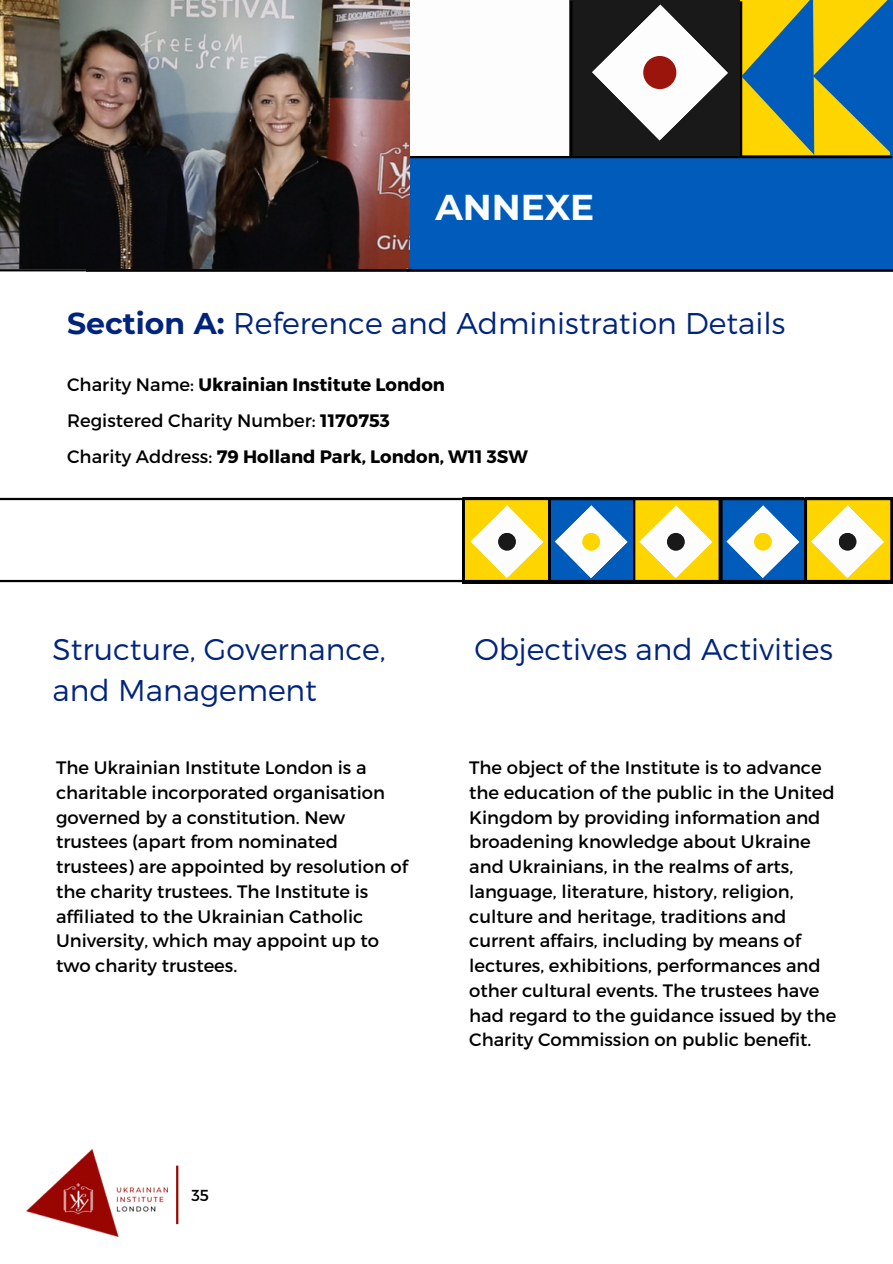
<style>
.page{position:relative;width:893px;height:1264px;background:#fff}
.page>*{position:absolute;margin:0;border:0;box-sizing:border-box;transform-origin:0 0}
.t1{font:700 35.85px "Montserrat";color:#fdfdfd}
.t2{font:300 30px/41.5px "Montserrat";color:#00247d}
.t3{font:18px/24.8px "Montserrat";color:#000}
.t4{font:700 18px/36px "Montserrat";color:#000}
.t5{font:15.9px "Montserrat";color:#000}
.s1{font-weight:700}
.s2{font-weight:400}
</style>
<div class="page">
<hr style="left:176px;top:1165px;width:2px;height:59px;background:#990500">
<img style="left:27px;top:1149px;width:140px;height:87px">
<div style="left:86px;top:0;width:806px;height:271px;background:#005bbb"></div>
<div style="left:408px;top:1px;width:161px;height:155px;background:#fdfdfd"></div>
<div style="left:570px;top:0;width:169px;height:156px;background:#191919"></div>
<svg style="left:592px;top:4px;width:136px;height:137px"></svg>
<div style="left:643px;top:56px;width:33px;height:33px;background:#9c150d;border-radius:50%"></div>
<hr style="left:740px;top:1px;width:2px;height:155px;background:#000">
<svg style="left:741px;top:0;width:149px;height:155px"></svg>
<hr style="left:407px;top:156px;width:485px;height:2px;background:#000">
<hr style="left:0;top:269px;width:892px;height:2px;background:#000">
<hr style="left:570px;top:1px;width:2px;height:155px;background:#000">
<img style="left:0;top:0;width:410px;height:269px">
<svg style="left:462px;top:497px;width:430px;height:86px"></svg>
<div style="left:838px;top:533px;width:18px;height:17px;background:#191919;border-radius:50%"></div>
<hr style="left:0;top:580px;width:892px;height:2px;background:#000">
<hr style="left:0;top:498px;width:892px;height:2px;background:#000">
<h1 class="t1" style="left:435px;top:185px;width:160px">ANNEXE</h1>
<h2 class="t2" style="left:67px;top:301px;width:719px"><span class="s1">Section A:</span> Reference and Administration Details</h2>
<p class="t4" style="left:67px;top:365px;width:462px"><span class="s2">Charity Name:</span> Ukrainian Institute London<br><span class="s2">Registered Charity Number:</span> 1170753<br><span class="s2">Charity Address:</span> 79 Holland Park, London, W11 3SW</p>
<h2 class="t2" style="left:53px;top:626px;width:334px">Structure, Governance, and Management</h2>
<p class="t3" style="left:56px;top:754px;width:353px">The Ukrainian Institute London is a charitable incorporated organisation governed by a constitution. New trustees (apart from nominated trustees) are appointed by resolution of the charity trustees. The Institute is affiliated to the Ukrainian Catholic University, which may appoint up to two charity trustees.</p>
<p class="t5" style="left:191px;top:1184px;width:19px">35</p>
<h2 class="t2" style="left:474px;top:626px;width:360px">Objectives and Activities</h2>
<p class="t3" style="left:469px;top:754px;width:368px">The object of the Institute is to advance the education of the public in the United Kingdom by providing information and broadening knowledge about Ukraine and Ukrainians, in the realms of arts, language, literature, history, religion, culture and heritage, traditions and current affairs, including by means of lectures, exhibitions, performances and other cultural events. The trustees have had regard to the guidance issued by the Charity Commission on public benefit.</p>
</div>
